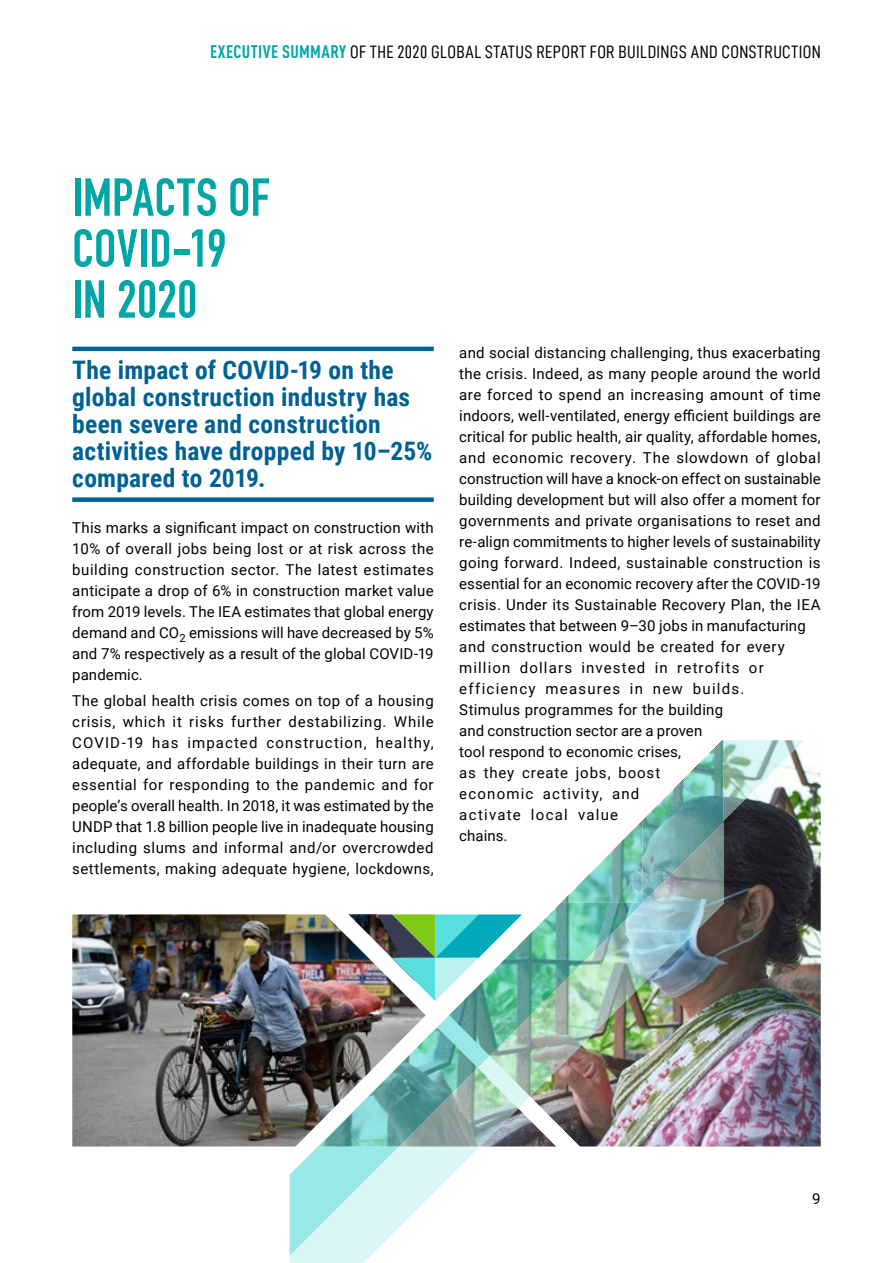
<style>
.page{position:relative;width:893px;height:1263px;background:#fff}
.page>*{position:absolute;margin:0;border:0;box-sizing:border-box;transform-origin:0 0}
.t1{font:700 52.5px/51px "DIN Condensed";letter-spacing:.005em;color:#00a6a6}
.t2{font:700 25.5px/27px "Roboto Condensed";letter-spacing:.01em;color:#006194}
.t3{font:18px "D DIN Condensed";letter-spacing:.02em;color:#000}
.t4{font:15px/21px "Roboto";letter-spacing:.015em;color:#000;text-align:justify}
.s1{font-family:"DIN Cond";font-weight:700;color:#00a6a6}
</style>
<div class="page">
<img style="left:72px;top:914px;width:216px;height:232px">
<img style="left:288px;top:740px;width:533px;height:407px">
<img style="left:294px;top:871px;width:402px;height:276px">
<img style="left:399px;top:822px;width:324px;height:324px">
<img style="left:319px;top:903px;width:324px;height:243px">
<img style="left:290px;top:1015px;width:240px;height:248px">
<hr style="left:72px;top:347px;width:362px;height:4px;background:#006194">
<div style="left:72px;top:497px;width:362px;height:5px;background:#006194"></div>
<p class="t3" style="left:210px;top:41px;width:612px"><span class="s1">EXECUTIVE SUMMARY</span> OF THE 2020 GLOBAL STATUS REPORT FOR BUILDINGS AND CONSTRUCTION</p>
<h1 class="t1" style="left:72px;top:172px;width:199px">IMPACTS OF<br>COVID-19<br>IN 2020</h1>
<h2 class="t2" style="left:72px;top:355px;width:362px">The impact of COVID-19 on the global construction industry has been severe and construction activities have dropped by 10–25% compared to 2019.</h2>
<p class="t4" style="left:72px;top:517px;width:363px">This marks a significant impact on construction with 10% of overall jobs being lost or at risk across the building construction sector. The latest estimates anticipate a drop of 6% in construction market value from 2019 levels. The IEA estimates that global energy demand and CO<sub>2</sub> emissions will have decreased by 5% and 7% respectively as a result of the global COVID-19 pandemic.</p>
<p class="t4" style="left:72px;top:689px;width:363px">The global health crisis comes on top of a housing crisis, which it risks further destabilizing. While COVID-19 has impacted construction, healthy, adequate, and affordable buildings in their turn are essential for responding to the pandemic and for people’s overall health. In 2018, it was estimated by the UNDP that 1.8 billion people live in inadequate housing including slums and informal and/or overcrowded settlements, making adequate hygiene, lockdowns,</p>
<p class="t4" style="left:459px;top:342px;width:363px;text-align:left">and social distancing challenging, thus exacerbating the crisis. Indeed, as many people around the world are forced to spend an increasing amount of time indoors, well-ventilated, energy efficient buildings are critical for public health, air quality, affordable homes, and economic recovery. The slowdown of global construction will have a knock-on effect on sustainable building development but will also offer a moment for governments and private organisations to reset and re-align commitments to higher levels of sustainability going forward. Indeed, sustainable construction is essential for an economic recovery after the COVID-19 crisis. Under its Sustainable Recovery Plan, the IEA estimates that between 9–30 jobs in manufacturing and construction would be created for every million dollars invested in retrofits or efficiency measures in new builds.<br>Stimulus programmes for the building<br>and construction sector are a proven<br>tool respond to economic crises,<br>as they create jobs, boost<br>economic activity, and<br>activate local value<br>chains.</p>
<p class="t4" style="left:812px;top:1188px;width:10px">9</p>
</div>
